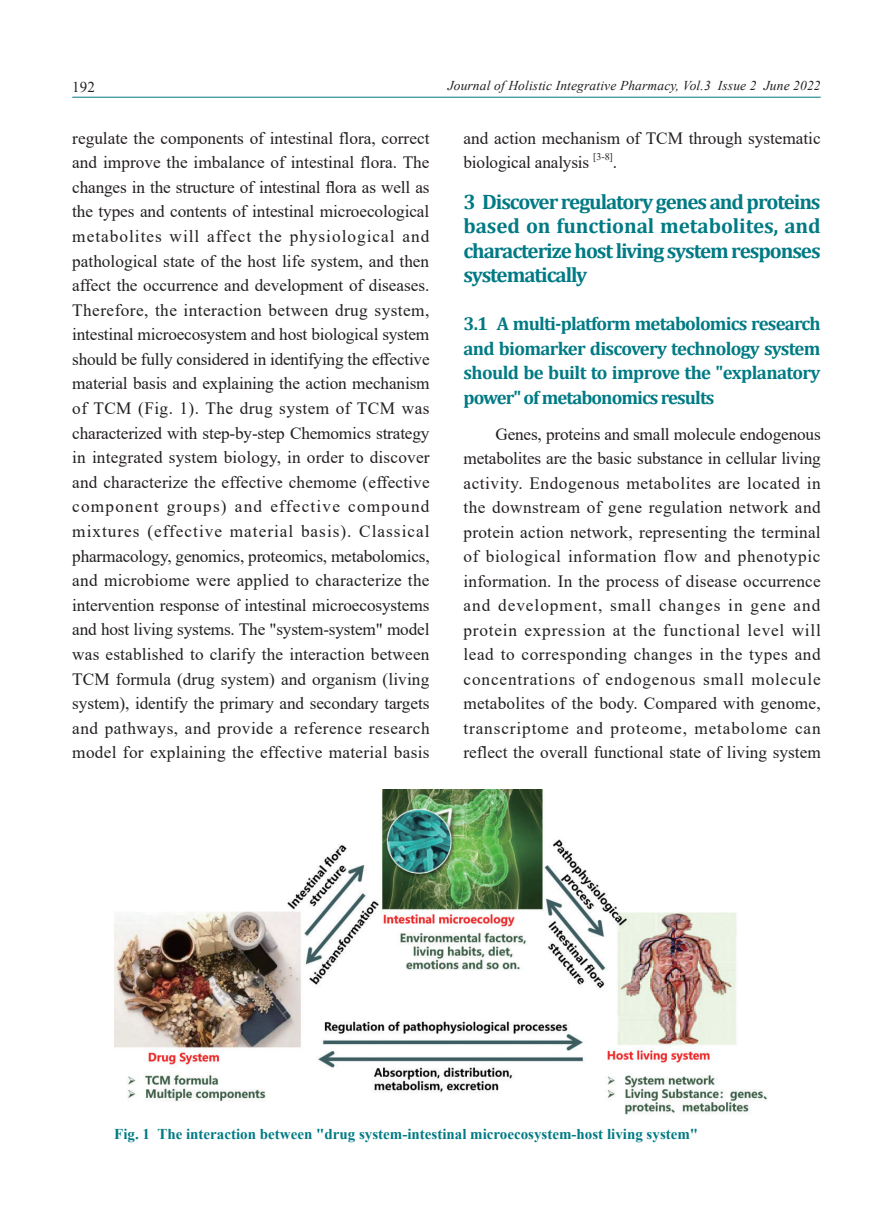
<style>
.page{position:relative;width:893px;height:1212px;background:#fff}
.page>*{position:absolute;margin:0;border:0;box-sizing:border-box;transform-origin:0 0}
.一级标题{font:700 21px/24.5px "Cambria";letter-spacing:-.05em;color:#007a84;text-align:justify}
.二级标题{font:700 18.75px/24.5px "Cambria";letter-spacing:-.05em;color:#007a84;text-align:justify}
.正文{font:17.25px/24.6px "Times New Roman";color:#231f20;text-align:justify}
.图注{font:700 15px "Times New Roman";color:#007a84}
.t1{font:15px "Times New Roman";color:#231f20}
.t2{font:italic 13.5px "Times New Roman";letter-spacing:.01em;color:#231f20}
.正文-2{font:10.05px "Times New Roman";color:#231f20}
</style>
<div class="page">
<hr style="left:72px;top:97px;width:749px;height:1px;background:#007a84">
<img style="left:114px;top:789px;width:653px;height:326px">
<p class="t1" style="left:72px;top:77px;width:24px">192</p>
<p class="t2" style="left:448px;top:76px;width:375px">Journal of Holistic Integrative Pharmacy, Vol.3 Issue 2 June 2022</p>
<p class="正文" style="left:72px;top:125px;width:359px">regulate the components of intestinal flora, correct and improve the imbalance of intestinal flora. The changes in the structure of intestinal flora as well as the types and contents of intestinal microecological metabolites will affect the physiological and pathological state of the host life system, and then affect the occurrence and development of diseases.<br>Therefore, the interaction between drug system, intestinal microecosystem and host biological system should be fully considered in identifying the effective material basis and explaining the action mechanism of TCM (Fig. 1). The drug system of TCM was characterized with step-by-step Chemomics strategy in integrated system biology, in order to discover and characterize the effective chemome (effective component groups) and effective compound mixtures (effective material basis). Classical pharmacology, genomics, proteomics, metabolomics, and microbiome were applied to characterize the intervention response of intestinal microecosystems and host living systems. The "system-system" model was established to clarify the interaction between TCM formula (drug system) and organism (living system), identify the primary and secondary targets and pathways, and provide a reference research model for explaining the effective material basis</p>
<p class="正文" style="left:463px;top:125px;width:359px">and action mechanism of TCM through systematic biological analysis</p>
<p class="正文-2" style="left:593px;top:150px;width:21px">[3-8]</p>
<p class="正文" style="left:613px;top:149px;width:6px">.</p>
<p class="一级标题" style="left:463px;top:188px;width:359px">3 Discover regulatory genes and proteins based on functional metabolites, and characterize host living system responses systematically</p>
<p class="二级标题" style="left:463px;top:311px;width:359px">3.1 A multi-platform metabolomics research and biomarker discovery technology system should be built to improve the "explanatory power" of metabonomics results</p>
<p class="正文" style="left:463px;top:421px;width:359px;text-indent:32px">Genes, proteins and small molecule endogenous metabolites are the basic substance in cellular living activity. Endogenous metabolites are located in the downstream of gene regulation network and protein action network, representing the terminal of biological information flow and phenotypic information. In the process of disease occurrence and development, small changes in gene and protein expression at the functional level will lead to corresponding changes in the types and concentrations of endogenous small molecule metabolites of the body. Compared with genome, transcriptome and proteome, metabolome can reflect the overall functional state of living system</p>
<p class="图注" style="left:114px;top:1123px;width:585px">Fig. 1 The interaction between "drug system-intestinal microecosystem-host living system"</p>
</div>
